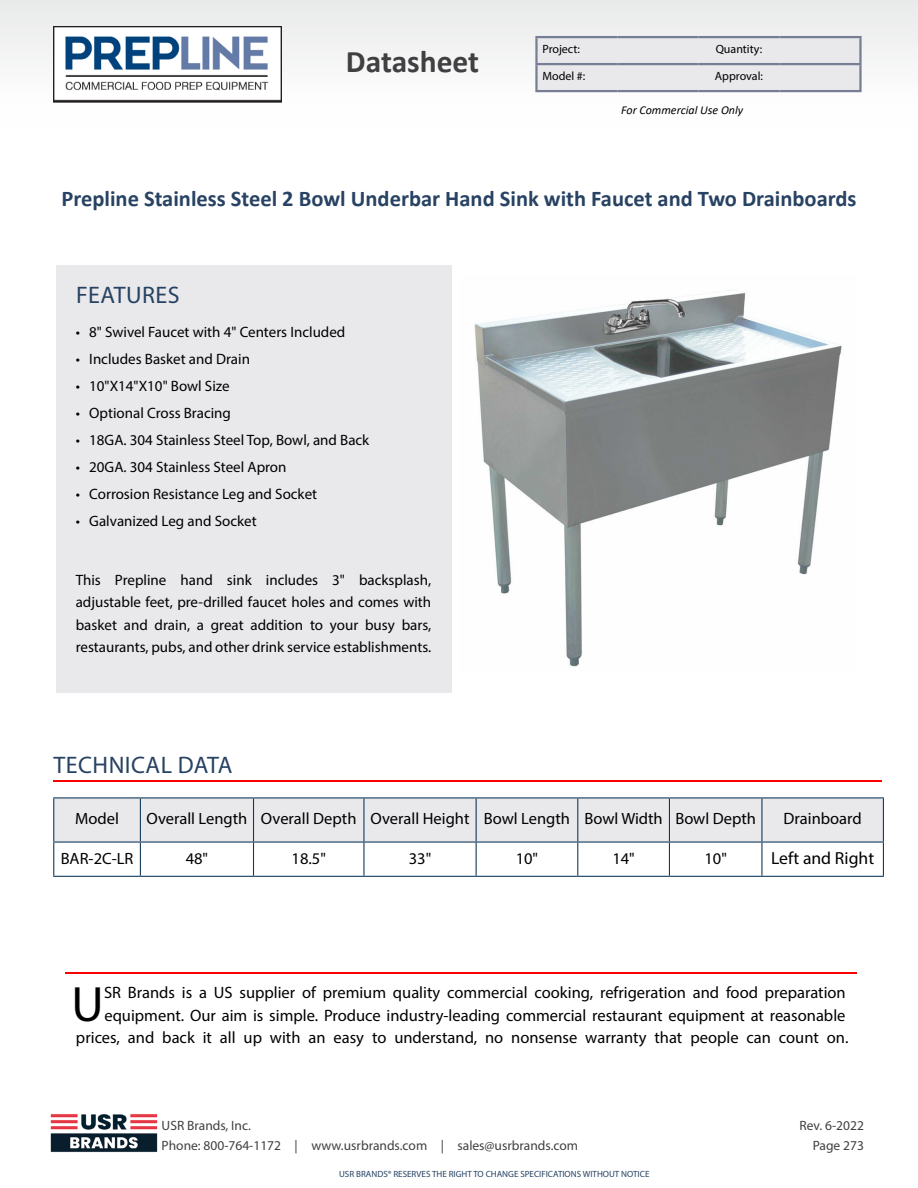
<style>
.page{position:relative;width:918px;height:1188px;background:#fff}
.page>*{position:absolute;margin:0;border:0;box-sizing:border-box;transform-origin:0 0}
.t1{font:49.95px "Myriad Pro";color:#000}
.t2{font:700 31.5px "Calibri";color:#404042}
.t3{font:24px "Myriad Pro";letter-spacing:.02em;color:#274262}
.t4{font:700 22.5px "Calibri";color:#274262}
.t5{font:17.4px "Myriad Pro";color:#000}
.t6{font:16.5px/22.5px "Myriad Pro";color:#000;text-align:right}
.t7{font:16.35px "Myriad Pro";color:#000}
.t8{font:15px/22.5px "Myriad Pro";color:#000;text-align:justify}
.t9{font:13.5px/19.5px "Myriad Pro";color:#404042}
.t10{font:12px "Myriad Pro";color:#000}
.t11{font:italic 12px "Calibri";color:#000}
.t12{font:9px "Myriad Pro";color:#274262}
</style>
<div class="page">
<hr style="left:65px;top:972px;width:792px;height:2px;background:#f00">
<div style="left:56px;top:265px;width:396px;height:427px;background:#e9e9ec"></div>
<hr style="left:53px;top:780px;width:829px;height:2px;background:#f00">
<div style="left:54px;top:798px;width:829px;height:43px;background:#e9e9ec"></div>
<hr style="left:53px;top:797px;width:87px;height:1px;background:#113a5b">
<hr style="left:53px;top:798px;width:1px;height:43px;background:#113a5b">
<hr style="left:140px;top:797px;width:114px;height:1px;background:#113a5b">
<hr style="left:140px;top:798px;width:1px;height:43px;background:#113a5b">
<hr style="left:254px;top:797px;width:110px;height:1px;background:#113a5b">
<hr style="left:253px;top:798px;width:1px;height:43px;background:#113a5b">
<hr style="left:364px;top:797px;width:112px;height:1px;background:#113a5b">
<hr style="left:363px;top:798px;width:2px;height:43px;background:#113a5b">
<hr style="left:476px;top:797px;width:102px;height:1px;background:#113a5b">
<hr style="left:476px;top:798px;width:1px;height:43px;background:#113a5b">
<hr style="left:578px;top:797px;width:91px;height:1px;background:#113a5b">
<hr style="left:577px;top:798px;width:1px;height:43px;background:#113a5b">
<hr style="left:669px;top:797px;width:93px;height:1px;background:#113a5b">
<hr style="left:669px;top:798px;width:1px;height:43px;background:#113a5b">
<hr style="left:762px;top:797px;width:122px;height:1px;background:#113a5b">
<hr style="left:761px;top:798px;width:1px;height:43px;background:#113a5b">
<hr style="left:883px;top:798px;width:1px;height:43px;background:#113a5b">
<hr style="left:53px;top:841px;width:87px;height:2px;background:#113a5b">
<hr style="left:53px;top:843px;width:1px;height:33px;background:#113a5b">
<hr style="left:140px;top:841px;width:114px;height:2px;background:#113a5b">
<hr style="left:140px;top:843px;width:1px;height:33px;background:#113a5b">
<hr style="left:254px;top:841px;width:110px;height:2px;background:#113a5b">
<hr style="left:253px;top:843px;width:1px;height:33px;background:#113a5b">
<hr style="left:364px;top:841px;width:112px;height:2px;background:#113a5b">
<hr style="left:363px;top:843px;width:2px;height:33px;background:#113a5b">
<hr style="left:476px;top:841px;width:102px;height:2px;background:#113a5b">
<hr style="left:476px;top:843px;width:1px;height:33px;background:#113a5b">
<hr style="left:578px;top:841px;width:91px;height:2px;background:#113a5b">
<hr style="left:577px;top:843px;width:1px;height:33px;background:#113a5b">
<hr style="left:669px;top:841px;width:93px;height:2px;background:#113a5b">
<hr style="left:669px;top:843px;width:1px;height:33px;background:#113a5b">
<hr style="left:762px;top:841px;width:122px;height:2px;background:#113a5b">
<hr style="left:761px;top:843px;width:1px;height:33px;background:#113a5b">
<hr style="left:883px;top:843px;width:1px;height:33px;background:#113a5b">
<hr style="left:53px;top:876px;width:87px;height:1px;background:#113a5b">
<hr style="left:140px;top:876px;width:114px;height:1px;background:#113a5b">
<hr style="left:254px;top:876px;width:110px;height:1px;background:#113a5b">
<hr style="left:364px;top:876px;width:112px;height:1px;background:#113a5b">
<hr style="left:476px;top:876px;width:102px;height:1px;background:#113a5b">
<hr style="left:578px;top:876px;width:91px;height:1px;background:#113a5b">
<hr style="left:669px;top:876px;width:93px;height:1px;background:#113a5b">
<hr style="left:762px;top:876px;width:122px;height:1px;background:#113a5b">
<img style="left:474px;top:290px;width:368px;height:377px">
<div style="left:0;top:0;width:918px;height:127px;background:#f5f5f6"></div>
<div style="left:538px;top:38px;width:321px;height:52px;background:#e9e9ec"></div>
<hr style="left:535px;top:36px;width:82px;height:2px;background:#777d95">
<hr style="left:535px;top:38px;width:3px;height:25px;background:#777d95">
<hr style="left:617px;top:36px;width:81px;height:2px;background:#777d95">
<hr style="left:698px;top:36px;width:81px;height:2px;background:#777d95">
<hr style="left:779px;top:36px;width:83px;height:2px;background:#777d95">
<hr style="left:859px;top:38px;width:3px;height:25px;background:#777d95">
<hr style="left:535px;top:63px;width:82px;height:2px;background:#777d95">
<hr style="left:535px;top:65px;width:3px;height:25px;background:#777d95">
<hr style="left:617px;top:63px;width:81px;height:2px;background:#777d95">
<hr style="left:698px;top:63px;width:81px;height:2px;background:#777d95">
<hr style="left:779px;top:63px;width:83px;height:2px;background:#777d95">
<hr style="left:859px;top:65px;width:3px;height:25px;background:#777d95">
<hr style="left:535px;top:90px;width:82px;height:2px;background:#777d95">
<hr style="left:617px;top:90px;width:81px;height:2px;background:#777d95">
<hr style="left:698px;top:90px;width:81px;height:2px;background:#777d95">
<hr style="left:779px;top:90px;width:83px;height:2px;background:#777d95">
<img style="left:53px;top:26px;width:228px;height:76px">
<img style="left:50px;top:1114px;width:108px;height:38px">
<h2 class="t2" style="left:346px;top:40px;width:135px">Datasheet</h2>
<p class="t10" style="left:542px;top:42px;width:39px">Project:</p>
<p class="t10" style="left:716px;top:42px;width:48px">Quantity:</p>
<p class="t10" style="left:542px;top:69px;width:44px">Model #:</p>
<p class="t10" style="left:715px;top:69px;width:50px">Approval:</p>
<p class="t11" style="left:621px;top:102px;width:123px">For Commercial Use Only</p>
<h3 class="t4" style="left:61px;top:182px;width:797px">Prepline Stainless Steel 2 Bowl Underbar Hand Sink with Faucet and Two Drainboards</h3>
<h3 class="t3" style="left:76px;top:280px;width:105px">FEATURES</h3>
<p class="t8" style="left:76px;top:321px;width:271px">• 8" Swivel Faucet with 4" Centers Included</p>
<p class="t8" style="left:76px;top:348px;width:176px">• Includes Basket and Drain</p>
<p class="t8" style="left:76px;top:375px;width:155px">• 10"X14"X10" Bowl Size</p>
<p class="t8" style="left:76px;top:402px;width:157px">• Optional Cross Bracing</p>
<p class="t8" style="left:76px;top:429px;width:295px">• 18GA. 304 Stainless Steel Top, Bowl, and Back</p>
<p class="t8" style="left:76px;top:456px;width:212px">• 20GA. 304 Stainless Steel Apron</p>
<p class="t8" style="left:76px;top:483px;width:243px">• Corrosion Resistance Leg and Socket</p>
<p class="t8" style="left:76px;top:510px;width:182px">• Galvanized Leg and Socket</p>
<p class="t8" style="left:76px;top:568px;width:357px">This Prepline hand sink includes 3" backsplash, adjustable feet, pre-drilled faucet holes and comes with basket and drain, a great addition to your busy bars, restaurants, pubs, and other drink service establishments.</p>
<h3 class="t3" style="left:53px;top:750px;width:181px">TECHNICAL DATA</h3>
<p class="t7" style="left:75px;top:809px;width:45px">Model</p>
<p class="t7" style="left:146px;top:809px;width:611px">Overall Length Overall Depth Overall Height Bowl Length Bowl Width Bowl Depth</p>
<p class="t6" style="left:784px;top:807px;width:80px">Drainboard</p>
<p class="t7" style="left:61px;top:848px;width:74px">BAR-2C-LR</p>
<p class="t7" style="left:186px;top:848px;width:24px">48"</p>
<p class="t7" style="left:292px;top:848px;width:36px">18.5"</p>
<p class="t7" style="left:409px;top:848px;width:24px">33"</p>
<p class="t7" style="left:516px;top:848px;width:24px">10"</p>
<p class="t7" style="left:612px;top:848px;width:24px">14"</p>
<p class="t7" style="left:704px;top:848px;width:24px">10"</p>
<p class="t5" style="left:771px;top:848px;width:105px">Left and Right</p>
<p class="t6" style="left:76px;top:981px;width:774px">SR Brands is a US supplier of premium quality commercial cooking, refrigeration and food preparation equipment. Our aim is simple. Produce industry-leading commercial restaurant equipment at reasonable prices, and back it all up with an easy to understand, no nonsense warranty that people can count on.</p>
<h1 class="t1" style="left:72px;top:973px;width:34px">U</h1>
<p class="t9" style="left:162px;top:1116px;width:418px">USR Brands, Inc.<br>Phone: 800-764-1172 | www.usrbrands.com | sales@usrbrands.com</p>
<p class="t9" style="left:800px;top:1116px;width:66px;text-align:right">Rev. 6-2022<br>Page 273</p>
<p class="t12" style="left:339px;top:1169px;width:312px">USR BRANDS® RESERVES THE RIGHT TO CHANGE SPECIFICATIONS WITHOUT NOTICE</p>
</div>
